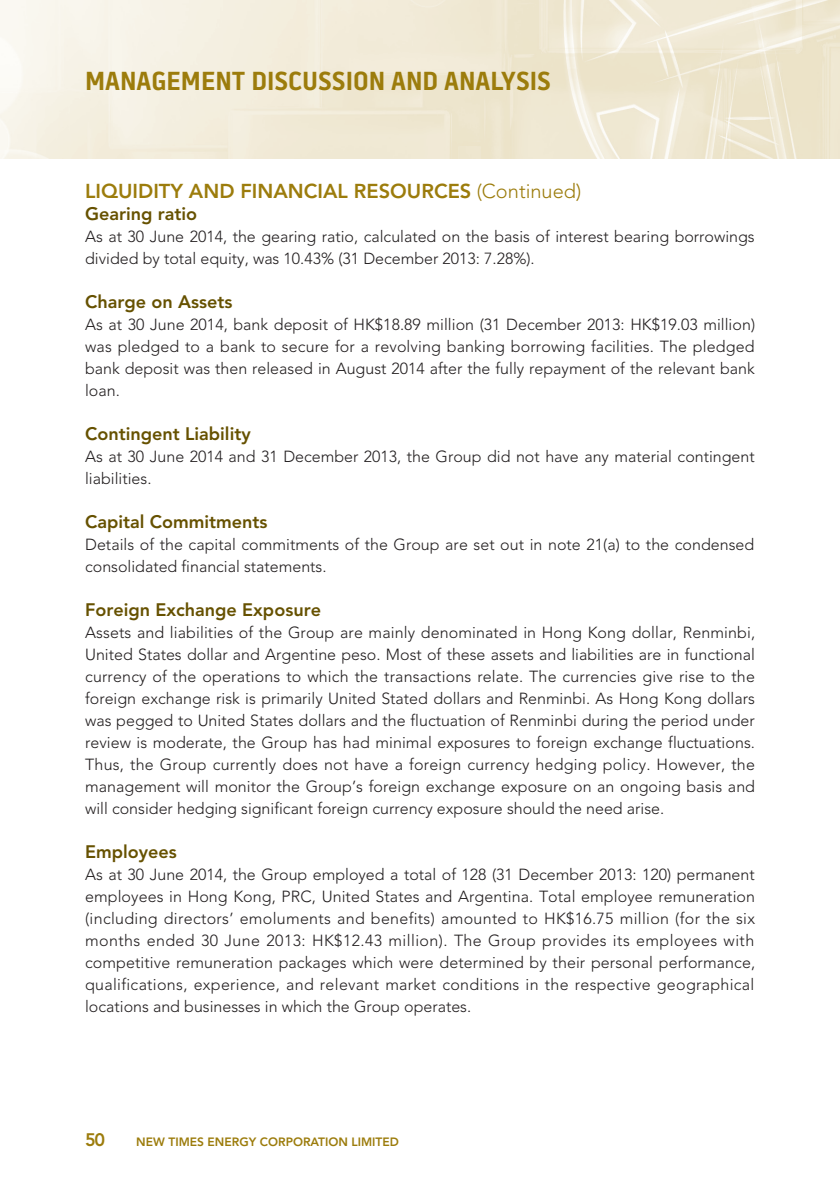
<style>
.page{position:relative;width:840px;height:1191px;background:#fff}
.page>*{position:absolute;margin:0;border:0;box-sizing:border-box;transform-origin:0 0}
.t1{font:700 26px "Battersea";color:#9c7c0c}
.t2{font:800 20px "Avenir LT Std";color:#9c7c0c}
.t3{font:800 18px "Avenir LT Std";color:#665100}
.t4{font:800 18px "Avenir LT Std";color:#9c7c0c}
.t5{font:300 16px/22px "Avenir LT Std";color:#231f20}
.t6{font:800 12px "Avenir LT Std";color:#9c7c0c}
.s1{font-weight:300}
</style>
<div class="page">
<img style="left:0;top:0;width:839px;height:159px">
<h1 class="t1" style="left:85px;top:65px;width:467px">MANAGEMENT DISCUSSION AND ANALYSIS</h1>
<p class="t2" style="left:85px;top:179px;width:497px">LIQUIDITY AND FINANCIAL RESOURCES <span class="s1">(Continued)</span></p>
<p class="t3" style="left:85px;top:203px;width:114px">Gearing ratio</p>
<p class="t5" style="left:85px;top:226px;width:670px">As at 30 June 2014, the gearing ratio, calculated on the basis of interest bearing borrowings divided by total equity, was 10.43% (31 December 2013: 7.28%).</p>
<p class="t3" style="left:85px;top:291px;width:149px">Charge on Assets</p>
<p class="t5" style="left:85px;top:314px;width:671px;text-align:justify">As at 30 June 2014, bank deposit of HK$18.89 million (31 December 2013: HK$19.03 million) was pledged to a bank to secure for a revolving banking borrowing facilities. The pledged bank deposit was then released in August 2014 after the fully repayment of the relevant bank loan.</p>
<p class="t3" style="left:85px;top:423px;width:167px">Contingent Liability</p>
<p class="t5" style="left:85px;top:446px;width:670px">As at 30 June 2014 and 31 December 2013, the Group did not have any material contingent liabilities.</p>
<p class="t3" style="left:85px;top:511px;width:184px">Capital Commitments</p>
<p class="t5" style="left:85px;top:534px;width:670px">Details of the capital commitments of the Group are set out in note 21(a) to the condensed consolidated financial statements.</p>
<p class="t3" style="left:85px;top:599px;width:237px">Foreign Exchange Exposure</p>
<p class="t5" style="left:85px;top:622px;width:671px;text-align:justify">Assets and liabilities of the Group are mainly denominated in Hong Kong dollar, Renminbi, United States dollar and Argentine peso. Most of these assets and liabilities are in functional currency of the operations to which the transactions relate. The currencies give rise to the foreign exchange risk is primarily United Stated dollars and Renminbi. As Hong Kong dollars was pegged to United States dollars and the fluctuation of Renminbi during the period under review is moderate, the Group has had minimal exposures to foreign exchange fluctuations.<br>Thus, the Group currently does not have a foreign currency hedging policy. However, the management will monitor the Group’s foreign exchange exposure on an ongoing basis and will consider hedging significant foreign currency exposure should the need arise.</p>
<p class="t3" style="left:85px;top:841px;width:93px">Employees</p>
<p class="t5" style="left:85px;top:864px;width:671px;text-align:justify">As at 30 June 2014, the Group employed a total of 128 (31 December 2013: 120) permanent employees in Hong Kong, PRC, United States and Argentina. Total employee remuneration (including directors’ emoluments and benefits) amounted to HK$16.75 million (for the six months ended 30 June 2013: HK$12.43 million). The Group provides its employees with competitive remuneration packages which were determined by their personal performance, qualifications, experience, and relevant market conditions in the respective geographical locations and businesses in which the Group operates.</p>
<p class="t4" style="left:85px;top:1128px;width:22px">50</p>
<p class="t6" style="left:136px;top:1134px;width:264px">NEW TIMES ENERGY CORPORATION LIMITED</p>
</div>
